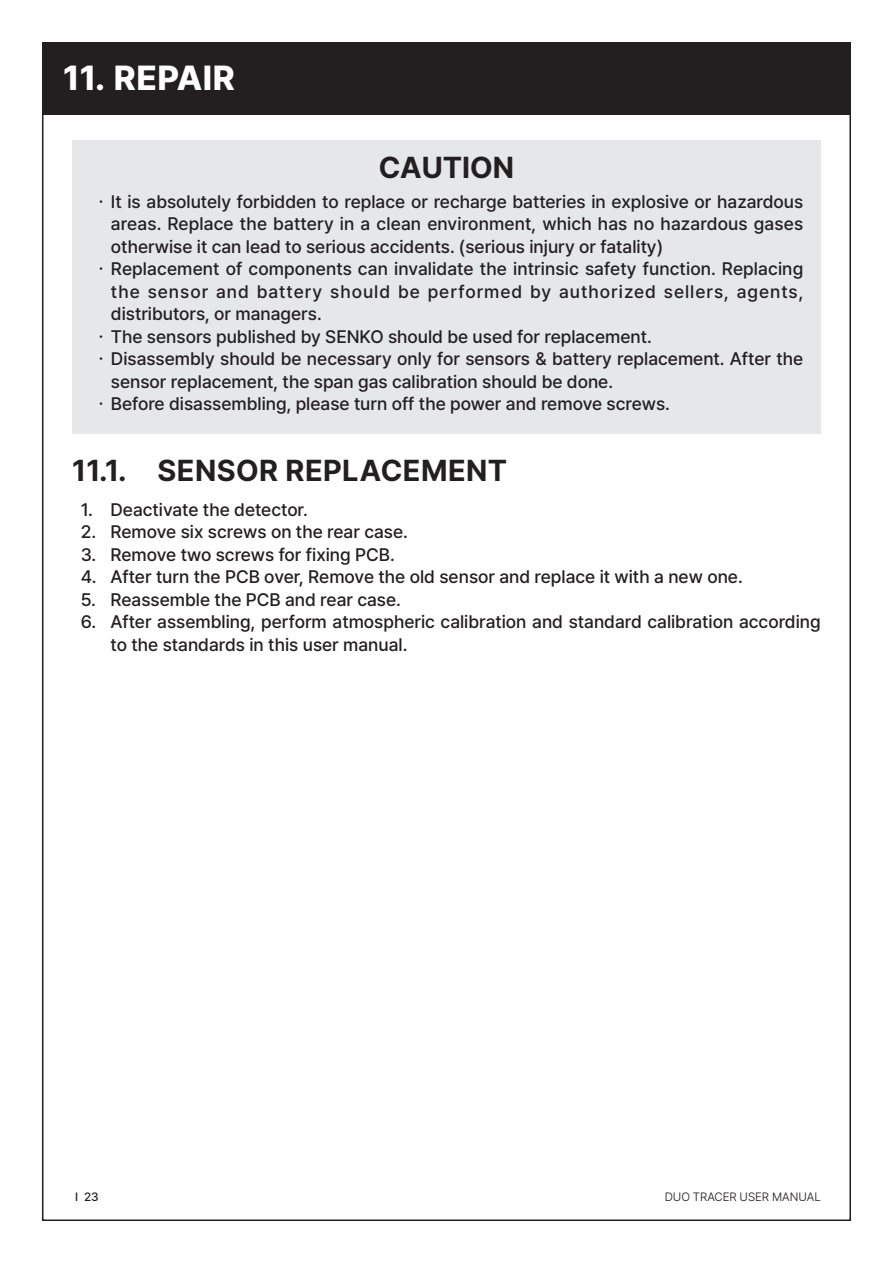
<style>
.page{position:relative;width:893px;height:1263px;background:#fff}
.page>*{position:absolute;margin:0;border:0;box-sizing:border-box;transform-origin:0 0}
.t1{font:800 34.5px "Pretendard";letter-spacing:.015em;color:#fff}
.t2{font:700 30px "Pretendard";letter-spacing:.015em;color:#231f20}
.t3{font:500 18px/22.5px "Pretendard";color:#231f20;text-align:justify}
.t4{font:300 12px "Pretendard";color:#231f20}
.t5{font:500 12px "Pretendard";color:#231f20}
.t6{font:500 6.75px "Pretendard";color:#231f20}
</style>
<div class="page">
<div style="left:42px;top:42px;width:808px;height:72px;background:#231f20"></div>
<div style="left:72px;top:140px;width:749px;height:294px;background:#e6e7e9"></div>
<p class="t1" style="left:63px;top:53px;width:173px">11. REPAIR</p>
<p class="t2" style="left:379px;top:146px;width:137px">CAUTION</p>
<p class="t6" style="left:98px;top:196px;width:7px">㧚</p>
<p class="t3" style="left:111px;top:189px;width:694px">It is absolutely forbidden to replace or recharge batteries in explosive or hazardous areas. Replace the battery in a clean environment, which has no hazardous gases otherwise it can lead to serious accidents. (serious injury or fatality)</p>
<p class="t6" style="left:98px;top:264px;width:7px">㧚</p>
<p class="t3" style="left:111px;top:257px;width:694px">Replacement of components can invalidate the intrinsic safety function. Replacing the sensor and battery should be performed by authorized sellers, agents, distributors, or managers.</p>
<p class="t6" style="left:98px;top:331px;width:7px">㧚</p>
<p class="t3" style="left:111px;top:324px;width:542px">The sensors published by SENKO should be used for replacement.</p>
<p class="t6" style="left:98px;top:354px;width:7px">㧚</p>
<p class="t3" style="left:111px;top:347px;width:694px">Disassembly should be necessary only for sensors &amp; battery replacement. After the sensor replacement, the span gas calibration should be done.</p>
<p class="t6" style="left:98px;top:399px;width:7px">㧚</p>
<p class="t3" style="left:111px;top:392px;width:561px">Before disassembling, please turn off the power and remove screws.</p>
<p class="t2" style="left:72px;top:449px;width:436px">11.1. SENSOR REPLACEMENT</p>
<p class="t3" style="left:81px;top:498px;width:229px">1. Deactivate the detector.</p>
<p class="t3" style="left:81px;top:520px;width:329px">2. Remove six screws on the rear case.</p>
<p class="t3" style="left:81px;top:543px;width:316px">3. Remove two screws for fixing PCB.</p>
<p class="t3" style="left:81px;top:565px;width:663px">4. After turn the PCB over, Remove the old sensor and replace it with a new one.</p>
<p class="t3" style="left:81px;top:588px;width:322px">5. Reassemble the PCB and rear case.</p>
<p class="t3" style="left:111px;top:610px;width:712px;text-indent:-30px">6. After assembling, perform atmospheric calibration and standard calibration according to the standards in this user manual.</p>
<p class="t5" style="left:75px;top:1188px;width:25px">I 23</p>
<p class="t4" style="left:665px;top:1188px;width:157px">DUO TRACER USER MANUAL</p>
</div>
